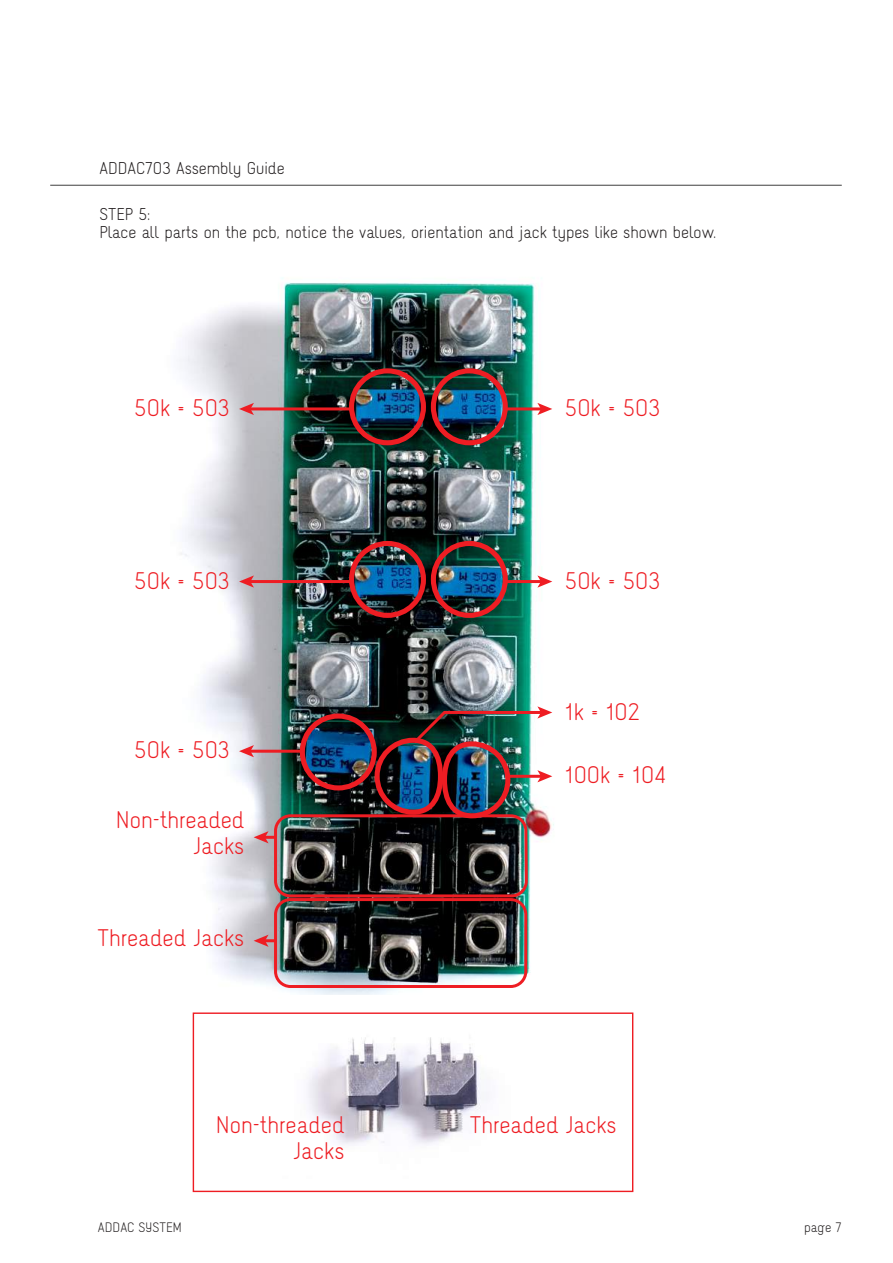
<style>
.page{position:relative;width:893px;height:1263px;background:#fff}
.page>*{position:absolute;margin:0;border:0;box-sizing:border-box;transform-origin:0 0}
.t1{font:21px/25.2px "Naiv Thin Text";color:#ee1d23;text-align:right}
.t2{font:15px/18px "Naiv Thin Text";color:#231f20}
.t3{font:12px "Naiv Thin Text";color:#231f20}
</style>
<div class="page">
<img style="left:179px;top:278px;width:375px;height:745px">
<hr style="left:50px;top:185px;width:792px;height:1px;background:#3e3e3f">
<img style="left:282px;top:995px;width:234px;height:150px">
<div style="left:349px;top:368px;width:77px;height:77px;border:5px solid #ee1d23;border-radius:50%"></div>
<div style="left:431px;top:368px;width:77px;height:77px;border:5px solid #ee1d23;border-radius:50%"></div>
<hr style="left:250px;top:407px;width:102px;height:3px;background:#ee1d23">
<svg style="left:239px;top:403px;width:15px;height:12px"></svg>
<hr style="left:505px;top:407px;width:37px;height:3px;background:#ee1d23">
<svg style="left:537px;top:403px;width:15px;height:12px"></svg>
<svg style="left:254px;top:831px;width:20px;height:12px"></svg>
<svg style="left:254px;top:935px;width:20px;height:12px"></svg>
<div style="left:349px;top:541px;width:77px;height:77px;border:5px solid #ee1d23;border-radius:50%"></div>
<div style="left:300px;top:713px;width:77px;height:77px;border:5px solid #ee1d23;border-radius:50%"></div>
<div style="left:431px;top:541px;width:77px;height:77px;border:5px solid #ee1d23;border-radius:50%"></div>
<hr style="left:250px;top:580px;width:102px;height:3px;background:#ee1d23">
<svg style="left:239px;top:575px;width:15px;height:13px"></svg>
<hr style="left:505px;top:580px;width:37px;height:3px;background:#ee1d23">
<svg style="left:537px;top:575px;width:15px;height:13px"></svg>
<hr style="left:250px;top:750px;width:52px;height:3px;background:#ee1d23">
<svg style="left:239px;top:745px;width:15px;height:12px"></svg>
<img style="left:372px;top:706px;width:180px;height:115px">
<div style="left:274px;top:898px;width:253px;height:90px;border:3px solid #ee1d23;border-radius:15px"></div>
<div style="left:274px;top:814px;width:254px;height:83px;border:3px solid #ee1d23;border-radius:15px"></div>
<div style="left:193px;top:1012px;width:440px;height:180px;border:1px solid #ee1d23"></div>
<p class="t2" style="left:99px;top:159px;width:187px">ADDAC703 Assembly Guide</p>
<p class="t2" style="left:99px;top:205px;width:619px">STEP 5:<br>Place all parts on the pcb, notice the values, orientation and jack types like shown below.</p>
<p class="t1" style="left:134px;top:395px;width:97px">50k = 503</p>
<p class="t1" style="left:565px;top:395px;width:97px">50k = 503</p>
<p class="t1" style="left:134px;top:568px;width:97px">50k = 503</p>
<p class="t1" style="left:134px;top:737px;width:97px">50k = 503</p>
<p class="t1" style="left:116px;top:807px;width:130px">Non-threaded<br>Jacks</p>
<p class="t1" style="left:98px;top:925px;width:148px">Threaded Jacks</p>
<p class="t3" style="left:98px;top:1219px;width:85px">ADDAC SYSTEM</p>
<p class="t1" style="left:216px;top:1112px;width:130px">Non-threaded<br>Jacks</p>
<p class="t1" style="left:565px;top:568px;width:97px">50k = 503</p>
<p class="t1" style="left:565px;top:699px;width:77px">1k = 102</p>
<p class="t1" style="left:565px;top:762px;width:103px">100k = 104</p>
<p class="t1" style="left:470px;top:1112px;width:148px">Threaded Jacks</p>
<p class="t3" style="left:804px;top:1219px;width:39px">page 7</p>
</div>
